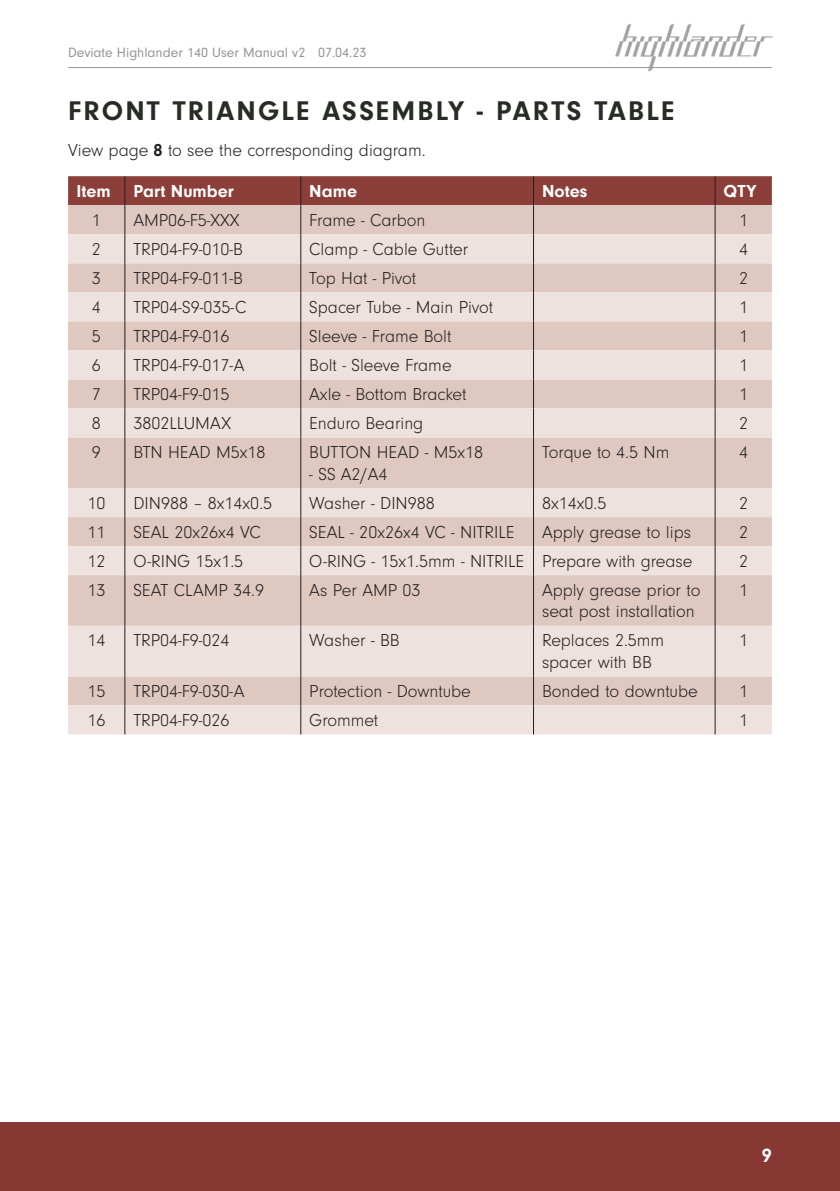
<style>
.page{position:relative;width:840px;height:1191px;background:#fff}
.page>*{position:absolute;margin:0;border:0;box-sizing:border-box;transform-origin:0 0}
.Headlines{font:700 28px "Neuzeit Gro";letter-spacing:.08em;color:#272d25}
.t1{font:700 20px "Neuzeit Gro";color:#fff}
.Body_Copy_Bullets{font:300 18px/21.6px "Neuzeit Gro";color:#231f20}
.t2{font:700 18px "Neuzeit Gro";color:#fff}
.t3{font:14px "Neuzeit Gro";color:#939598}
.s1{font-weight:700}
</style>
<div class="page">
<hr style="left:68px;top:67px;width:703px;height:1px;background:#939598">
<div style="left:0;top:1123px;width:839px;height:68px;background:#873833"></div>
<img style="left:615px;top:23px;width:158px;height:49px">
<svg style="left:68px;top:437px;width:703px;height:297px;background:#e4d4cd"></svg>
<svg style="left:68px;top:176px;width:703px;height:261px;background:#dac3bd"></svg>
<hr style="left:124px;top:437px;width:1px;height:51px;background:#231f20">
<hr style="left:300px;top:437px;width:1px;height:51px;background:#231f20">
<hr style="left:533px;top:437px;width:1px;height:51px;background:#231f20">
<hr style="left:714px;top:437px;width:1px;height:51px;background:#231f20">
<svg style="left:124px;top:488px;width:1px;height:87px"></svg>
<svg style="left:300px;top:488px;width:1px;height:87px"></svg>
<svg style="left:533px;top:488px;width:1px;height:87px"></svg>
<svg style="left:714px;top:488px;width:1px;height:87px"></svg>
<hr style="left:124px;top:575px;width:1px;height:51px;background:#231f20">
<hr style="left:300px;top:575px;width:1px;height:51px;background:#231f20">
<hr style="left:533px;top:575px;width:1px;height:51px;background:#231f20">
<hr style="left:714px;top:575px;width:1px;height:51px;background:#231f20">
<hr style="left:124px;top:626px;width:1px;height:50px;background:#231f20">
<hr style="left:300px;top:626px;width:1px;height:50px;background:#231f20">
<hr style="left:533px;top:626px;width:1px;height:50px;background:#231f20">
<hr style="left:714px;top:626px;width:1px;height:50px;background:#231f20">
<svg style="left:124px;top:676px;width:1px;height:58px"></svg>
<svg style="left:300px;top:676px;width:1px;height:58px"></svg>
<svg style="left:533px;top:676px;width:1px;height:58px"></svg>
<svg style="left:714px;top:676px;width:1px;height:58px"></svg>
<p class="t3" style="left:68px;top:45px;width:300px">Deviate Highlander 140 User Manual v2 07.04.23</p>
<p class="Headlines" style="left:68px;top:95px;width:607px">FRONT TRIANGLE ASSEMBLY - PARTS TABLE</p>
<p class="Body_Copy_Bullets" style="left:68px;top:140px;width:356px">View page <span class="s1">8</span> to see the corresponding diagram.</p>
<p class="t2" style="left:77px;top:181px;width:36px">Item</p>
<p class="t2" style="left:133px;top:181px;width:102px">Part Number</p>
<p class="t2" style="left:309px;top:181px;width:49px">Name</p>
<p class="t2" style="left:541px;top:181px;width:47px">Notes</p>
<p class="t2" style="left:723px;top:181px;width:34px">QTY</p>
<p class="Body_Copy_Bullets" style="left:92px;top:209px;width:10px">1</p>
<p class="Body_Copy_Bullets" style="left:133px;top:209px;width:108px">AMP06-F5-XXX</p>
<p class="Body_Copy_Bullets" style="left:309px;top:209px;width:118px">Frame - Carbon</p>
<p class="Body_Copy_Bullets" style="left:738px;top:209px;width:10px">1</p>
<p class="Body_Copy_Bullets" style="left:92px;top:238px;width:10px">2</p>
<p class="Body_Copy_Bullets" style="left:133px;top:238px;width:111px">TRP04-F9-010-B</p>
<p class="Body_Copy_Bullets" style="left:309px;top:238px;width:160px">Clamp - Cable Gutter</p>
<p class="Body_Copy_Bullets" style="left:738px;top:238px;width:10px">4</p>
<p class="Body_Copy_Bullets" style="left:92px;top:267px;width:10px">3</p>
<p class="Body_Copy_Bullets" style="left:133px;top:267px;width:111px">TRP04-F9-011-B</p>
<p class="Body_Copy_Bullets" style="left:309px;top:267px;width:108px">Top Hat - Pivot</p>
<p class="Body_Copy_Bullets" style="left:738px;top:267px;width:10px">2</p>
<p class="Body_Copy_Bullets" style="left:92px;top:296px;width:10px">4</p>
<p class="Body_Copy_Bullets" style="left:133px;top:296px;width:114px">TRP04-S9-035-C</p>
<p class="Body_Copy_Bullets" style="left:309px;top:296px;width:185px">Spacer Tube - Main Pivot</p>
<p class="Body_Copy_Bullets" style="left:738px;top:296px;width:10px">1</p>
<p class="Body_Copy_Bullets" style="left:92px;top:325px;width:10px">5</p>
<p class="Body_Copy_Bullets" style="left:133px;top:325px;width:98px">TRP04-F9-016</p>
<p class="Body_Copy_Bullets" style="left:309px;top:325px;width:144px">Sleeve - Frame Bolt</p>
<p class="Body_Copy_Bullets" style="left:738px;top:325px;width:10px">1</p>
<p class="Body_Copy_Bullets" style="left:92px;top:354px;width:10px">6</p>
<p class="Body_Copy_Bullets" style="left:133px;top:354px;width:112px">TRP04-F9-017-A</p>
<p class="Body_Copy_Bullets" style="left:309px;top:354px;width:144px">Bolt - Sleeve Frame</p>
<p class="Body_Copy_Bullets" style="left:738px;top:354px;width:10px">1</p>
<p class="Body_Copy_Bullets" style="left:92px;top:384px;width:10px">7</p>
<p class="Body_Copy_Bullets" style="left:133px;top:384px;width:98px">TRP04-F9-015</p>
<p class="Body_Copy_Bullets" style="left:309px;top:384px;width:158px">Axle - Bottom Bracket</p>
<p class="Body_Copy_Bullets" style="left:738px;top:384px;width:10px">1</p>
<p class="Body_Copy_Bullets" style="left:92px;top:413px;width:10px">8</p>
<p class="Body_Copy_Bullets" style="left:133px;top:413px;width:99px">3802LLUMAX</p>
<p class="Body_Copy_Bullets" style="left:309px;top:413px;width:115px">Enduro Bearing</p>
<p class="Body_Copy_Bullets" style="left:738px;top:413px;width:10px">2</p>
<p class="Body_Copy_Bullets" style="left:92px;top:442px;width:10px">9</p>
<p class="Body_Copy_Bullets" style="left:133px;top:442px;width:134px">BTN HEAD M5x18</p>
<p class="Body_Copy_Bullets" style="left:309px;top:442px;width:175px">BUTTON HEAD - M5x18</p>
<p class="Body_Copy_Bullets" style="left:309px;top:463px;width:80px">- SS A2/A4</p>
<p class="Body_Copy_Bullets" style="left:541px;top:442px;width:129px">Torque to 4.5 Nm</p>
<p class="Body_Copy_Bullets" style="left:738px;top:442px;width:10px">4</p>
<p class="Body_Copy_Bullets" style="left:87px;top:492px;width:19px">10</p>
<p class="Body_Copy_Bullets" style="left:133px;top:492px;width:140px">DIN988 – 8x14x0.5</p>
<p class="Body_Copy_Bullets" style="left:309px;top:492px;width:127px">Washer - DIN988</p>
<p class="Body_Copy_Bullets" style="left:541px;top:492px;width:66px">8x14x0.5</p>
<p class="Body_Copy_Bullets" style="left:738px;top:492px;width:10px">2</p>
<p class="Body_Copy_Bullets" style="left:87px;top:521px;width:19px">11</p>
<p class="Body_Copy_Bullets" style="left:133px;top:521px;width:129px">SEAL 20x26x4 VC</p>
<p class="Body_Copy_Bullets" style="left:309px;top:521px;width:206px">SEAL - 20x26x4 VC - NITRILE</p>
<p class="Body_Copy_Bullets" style="left:541px;top:521px;width:150px">Apply grease to lips</p>
<p class="Body_Copy_Bullets" style="left:738px;top:521px;width:10px">2</p>
<p class="Body_Copy_Bullets" style="left:87px;top:550px;width:19px">12</p>
<p class="Body_Copy_Bullets" style="left:133px;top:550px;width:111px">O-RING 15x1.5</p>
<p class="Body_Copy_Bullets" style="left:309px;top:550px;width:216px">O-RING - 15x1.5mm - NITRILE</p>
<p class="Body_Copy_Bullets" style="left:541px;top:550px;width:152px">Prepare with grease</p>
<p class="Body_Copy_Bullets" style="left:738px;top:550px;width:10px">2</p>
<p class="Body_Copy_Bullets" style="left:87px;top:579px;width:19px">13</p>
<p class="Body_Copy_Bullets" style="left:133px;top:579px;width:132px">SEAT CLAMP 34.9</p>
<p class="Body_Copy_Bullets" style="left:309px;top:579px;width:113px">As Per AMP 03</p>
<p class="Body_Copy_Bullets" style="left:541px;top:579px;width:160px">Apply grease prior to seat post installation</p>
<p class="Body_Copy_Bullets" style="left:738px;top:579px;width:10px">1</p>
<p class="Body_Copy_Bullets" style="left:87px;top:630px;width:19px">14</p>
<p class="Body_Copy_Bullets" style="left:133px;top:630px;width:98px">TRP04-F9-024</p>
<p class="Body_Copy_Bullets" style="left:309px;top:630px;width:92px">Washer - BB</p>
<p class="Body_Copy_Bullets" style="left:541px;top:630px;width:124px">Replaces 2.5mm spacer with BB</p>
<p class="Body_Copy_Bullets" style="left:738px;top:630px;width:10px">1</p>
<p class="Body_Copy_Bullets" style="left:87px;top:680px;width:19px">15</p>
<p class="Body_Copy_Bullets" style="left:133px;top:680px;width:112px">TRP04-F9-030-A</p>
<p class="Body_Copy_Bullets" style="left:309px;top:680px;width:163px">Protection - Downtube</p>
<p class="Body_Copy_Bullets" style="left:541px;top:680px;width:157px">Bonded to downtube</p>
<p class="Body_Copy_Bullets" style="left:738px;top:680px;width:10px">1</p>
<p class="Body_Copy_Bullets" style="left:87px;top:709px;width:19px">16</p>
<p class="Body_Copy_Bullets" style="left:133px;top:709px;width:98px">TRP04-F9-026</p>
<p class="Body_Copy_Bullets" style="left:309px;top:709px;width:70px">Grommet</p>
<p class="Body_Copy_Bullets" style="left:738px;top:709px;width:10px">1</p>
<p class="t1" style="left:761px;top:1143px;width:11px">9</p>
</div>
